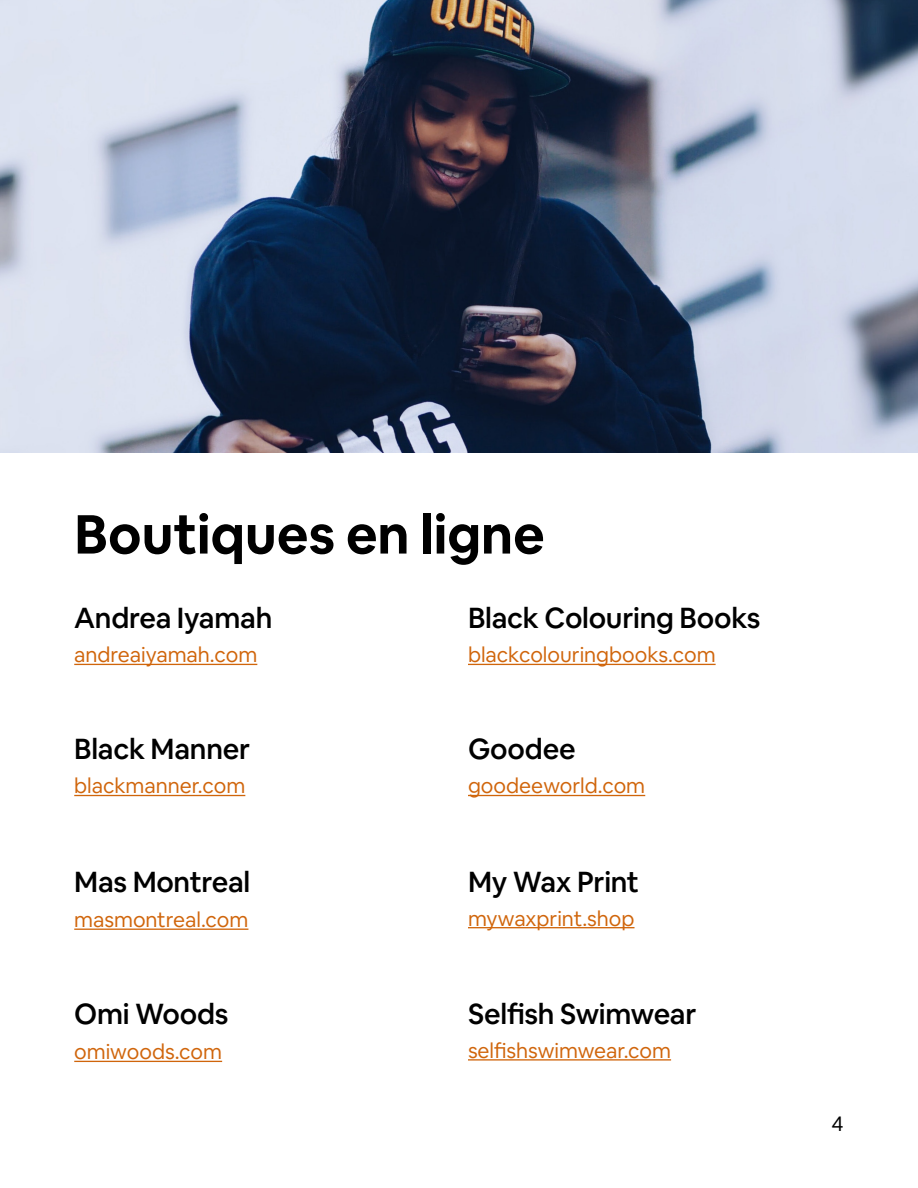
<style>
.page{position:relative;width:918px;height:1188px;background:#fff}
.page>*{position:absolute;margin:0;border:0;box-sizing:border-box;transform-origin:0 0}
.t1{font:700 54px "Airbnb Cereal";color:#000}
.t2{font:500 28.5px "Airbnb Cereal";letter-spacing:-.01em;color:#000}
.t3{font:21px "Airbnb Cereal";color:#d0650b}
.t4{font:21px "Airbnb Cereal";color:#000}
</style>
<div class="page">
<hr style="left:74px;top:664px;width:183px;height:1px;background:#d0650b">
<hr style="left:74px;top:795px;width:171px;height:1px;background:#d0650b">
<hr style="left:74px;top:929px;width:174px;height:1px;background:#d0650b">
<hr style="left:74px;top:1061px;width:148px;height:1px;background:#d0650b">
<hr style="left:468px;top:664px;width:248px;height:1px;background:#d0650b">
<hr style="left:468px;top:795px;width:177px;height:1px;background:#d0650b">
<hr style="left:468px;top:927px;width:167px;height:1px;background:#d0650b">
<hr style="left:468px;top:1059px;width:203px;height:2px;background:#d0650b">
<img style="left:0;top:0;width:918px;height:453px">
<h1 class="t1" style="left:74px;top:501px;width:472px">Boutiques en ligne</h1>
<h2 class="t2" style="left:74px;top:601px;width:200px">Andrea Iyamah</h2>
<h2 class="t2" style="left:468px;top:601px;width:294px">Black Colouring Books</h2>
<p class="t3" style="left:74px;top:642px;width:185px">andreaiyamah.com</p>
<p class="t3" style="left:468px;top:642px;width:249px">blackcolouringbooks.com</p>
<h2 class="t2" style="left:74px;top:732px;width:177px">Black Manner</h2>
<h2 class="t2" style="left:468px;top:732px;width:109px">Goodee</h2>
<p class="t3" style="left:74px;top:774px;width:173px">blackmanner.com</p>
<p class="t3" style="left:468px;top:774px;width:179px">goodeeworld.com</p>
<h2 class="t2" style="left:74px;top:864px;width:178px">Mas Montreal</h2>
<h2 class="t2" style="left:468px;top:864px;width:173px">My Wax Print</h2>
<p class="t3" style="left:74px;top:907px;width:176px">masmontreal.com</p>
<p class="t3" style="left:468px;top:906px;width:168px">mywaxprint.shop</p>
<h2 class="t2" style="left:74px;top:996px;width:156px">Omi Woods</h2>
<h2 class="t2" style="left:468px;top:996px;width:230px">Selfish Swimwear</h2>
<p class="t3" style="left:74px;top:1039px;width:149px">omiwoods.com</p>
<p class="t3" style="left:468px;top:1038px;width:205px">selfishswimwear.com</p>
<p class="t4" style="left:832px;top:1111px;width:14px">4</p>
</div>
